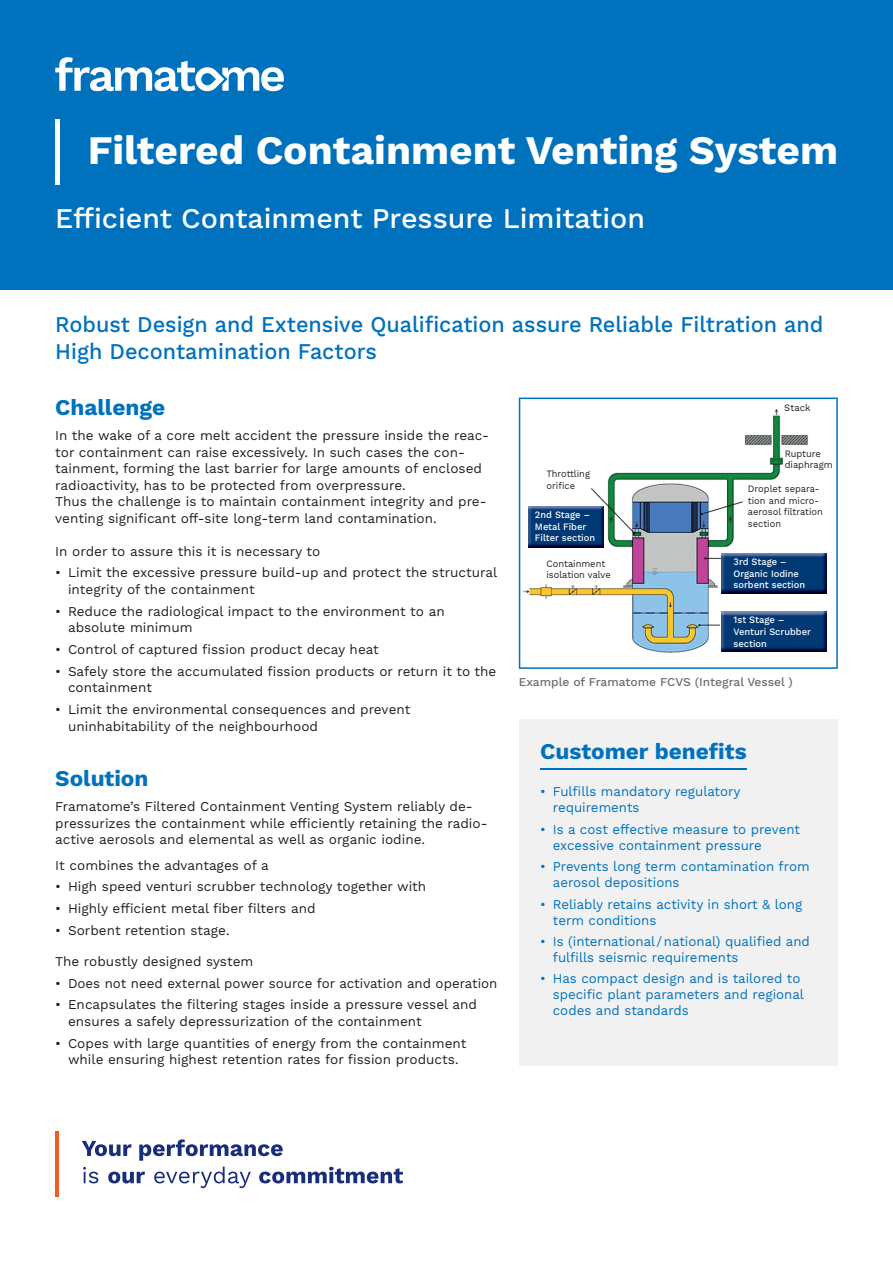
<style>
.page{position:relative;width:893px;height:1263px;background:#fff}
.page>*{position:absolute;margin:0;border:0;box-sizing:border-box;transform-origin:0 0}
.t1{font:700 40.5px "Work Sans";color:#fff}
.t2{font:500 28.5px "Work Sans";color:#fff}
.t3{font:500 22.5px/27px "Work Sans";color:#0071bc;scale:.96 1}
.t4{font:700 22.5px "Work Sans";color:#0071bc}
.t5{font:13.5px/16.5px "Work Sans";color:#231f20}
.t6{font:13.5px/16px "Work Sans";color:#0071bc}
.t7{font:500 12px "Work Sans";color:#6d6e70}
.t8{font:9.75px/11.7px "Work Sans";color:#231f20;scale:.95 1}
.t9{font:500 9.75px/11.7px "Work Sans";color:#fff;scale:.95 1}
.t10{font:9.75px "Work Sans";color:#231f20}
</style>
<div class="page">
<div style="left:0;top:0;width:893px;height:289px;background:#0071bc"></div>
<svg style="left:55px;top:57px;width:229px;height:34px"></svg>
<svg style="left:82px;top:1141px;width:50px;height:15px"></svg>
<svg style="left:139px;top:1139px;width:144px;height:22px"></svg>
<svg style="left:83px;top:1167px;width:15px;height:16px"></svg>
<svg style="left:108px;top:1172px;width:37px;height:11px"></svg>
<svg style="left:154px;top:1167px;width:97px;height:21px"></svg>
<svg style="left:259px;top:1167px;width:144px;height:16px"></svg>
<hr style="left:55px;top:1131px;width:3px;height:66px;background:#f15a22">
<svg style="left:519px;top:398px;width:319px;height:271px"></svg>
<div style="left:519px;top:719px;width:319px;height:347px;background:#f1f1f2"></div>
<hr style="left:540px;top:769px;width:207px;height:1px;background:#0071bc">
<div style="left:55px;top:119px;width:5px;height:66px;background:#fff"></div>
<img style="left:721px;top:553px;width:105px;height:40px">
<img style="left:528px;top:506px;width:76px;height:41px">
<img style="left:721px;top:612px;width:105px;height:40px">
<h1 class="t1" style="left:88px;top:135px;width:752px">Filtered Containment Venting System</h1>
<h2 class="t2" style="left:55px;top:207px;width:591px">Efficient Containment Pressure Limitation</h2>
<h3 class="t3" style="left:55px;top:312px;width:802px">Robust Design and Extensive Qualification assure Reliable Filtration and<br>High Decontamination Factors</h3>
<h3 class="t4" style="left:55px;top:399px;width:111px">Challenge</h3>
<p class="t5" style="left:55px;top:428px;width:435px">In the wake of a core melt accident the pressure inside the reac&shy;tor containment can raise excessively. In such cases the con&shy;tainment, forming the last barrier for large amounts of enclosed radioactivity, has to be protected from overpressure.<br>Thus the challenge is to maintain containment integrity and pre&shy;venting significant off-site long-term land contamination.</p>
<p class="t5" style="left:55px;top:544px;width:267px">In order to assure this it is necessary to</p>
<p class="t5" style="left:68px;top:566px;width:431px;text-indent:-13px">• Limit the excessive pressure build-up and protect the structural integrity of the containment</p>
<p class="t5" style="left:68px;top:604px;width:378px;text-indent:-13px">• Reduce the radiological impact to the environment to an absolute minimum</p>
<p class="t5" style="left:55px;top:642px;width:325px">• Control of captured fission product decay heat</p>
<p class="t5" style="left:68px;top:664px;width:430px;text-indent:-13px">• Safely store the accumulated fission products or return it to the containment</p>
<p class="t5" style="left:68px;top:703px;width:344px;text-indent:-13px">• Limit the environmental consequences and prevent uninhabitability of the neighbourhood</p>
<h3 class="t4" style="left:55px;top:769px;width:95px">Solution</h3>
<p class="t5" style="left:55px;top:799px;width:434px">Framatome’s Filtered Containment Venting System reliably de&shy;pressurizes the containment while efficiently retaining the radio&shy;active aerosols and elemental as well as organic iodine.</p>
<p class="t5" style="left:55px;top:858px;width:215px">It combines the advantages of a</p>
<p class="t5" style="left:55px;top:880px;width:372px">• High speed venturi scrubber technology together with</p>
<p class="t5" style="left:55px;top:902px;width:262px">• Highly efficient metal fiber filters and</p>
<p class="t5" style="left:55px;top:923px;width:176px">• Sorbent retention stage.</p>
<p class="t5" style="left:55px;top:954px;width:200px">The robustly designed system</p>
<p class="t5" style="left:55px;top:976px;width:444px">• Does not need external power source for activation and operation</p>
<p class="t5" style="left:68px;top:998px;width:410px;text-indent:-13px">• Encapsulates the filtering stages inside a pressure vessel and ensures a safely depressurization of the containment</p>
<p class="t5" style="left:55px;top:1036px;width:413px;text-align:center">• Copes with large quantities of energy from the containment while ensuring highest retention rates for fission products.</p>
<p class="t8" style="left:546px;top:469px;width:47px">Throttling orifice</p>
<p class="t9" style="left:535px;top:510px;width:65px">2nd Stage –<br>Metal Fiber<br>Filter section</p>
<p class="t8" style="left:546px;top:558px;width:69px;line-height:11.2px">Containment isolation valve</p>
<p class="t10" style="left:784px;top:404px;width:28px">Stack</p>
<p class="t8" style="left:785px;top:448px;width:52px">Rupture diaphragm</p>
<p class="t8" style="left:748px;top:484px;width:80px">Droplet separa&shy;tion and micro&shy;aerosol filtration section</p>
<p class="t9" style="left:733px;top:556px;width:77px">3rd Stage –<br>Organic Iodine sorbent section</p>
<p class="t9" style="left:733px;top:615px;width:83px">1st Stage –<br>Venturi Scrubber section</p>
<p class="t7" style="left:519px;top:677px;width:276px">Example of Framatome FCVS (Integral Vessel )</p>
<h3 class="t4" style="left:540px;top:743px;width:208px">Customer benefits</h3>
<p class="t6" style="left:553px;top:785px;width:189px;text-indent:-13px">• Fulfills mandatory regulatory requirements</p>
<p class="t6" style="left:553px;top:822px;width:249px;text-indent:-13px">• Is a cost effective measure to prevent excessive containment pressure</p>
<p class="t6" style="left:553px;top:860px;width:258px;text-indent:-13px">• Prevents long term contamination from aerosol depositions</p>
<p class="t6" style="left:553px;top:897px;width:251px;text-indent:-13px">• Reliably retains activity in short &amp; long term conditions</p>
<p class="t6" style="left:553px;top:935px;width:259px;text-indent:-13px">• Is (international / national) qualified and fulfills seismic requirements</p>
<p class="t6" style="left:553px;top:972px;width:253px;text-indent:-13px">• Has compact design and is tailored to specific plant parameters and regional codes and standards</p>
</div>
